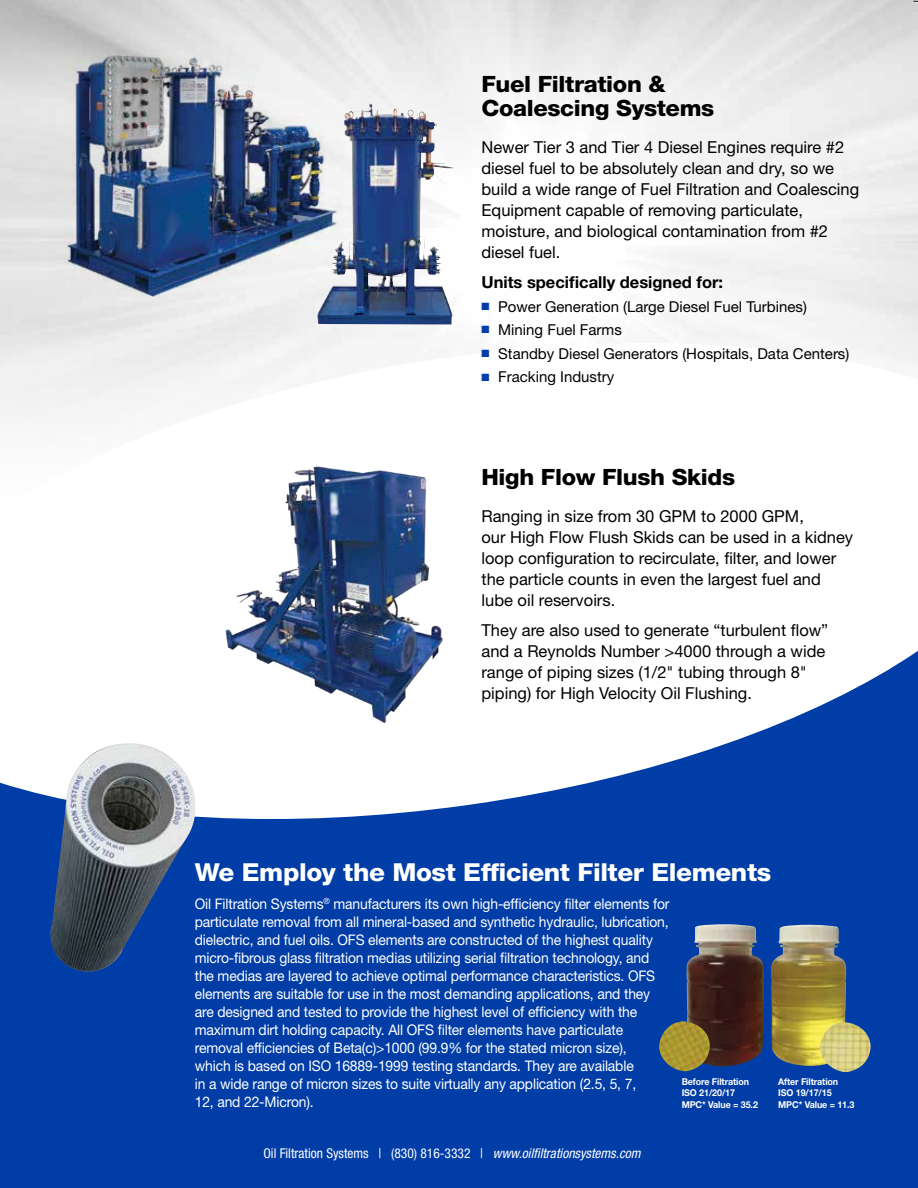
<style>
.page{position:relative;width:918px;height:1188px;background:#fff}
.page>*{position:absolute;margin:0;border:0;box-sizing:border-box;transform-origin:0 0}
.t1{font:800 24.75px "Helvetica Neue LT Std";letter-spacing:-.015em;color:#fff;scale:1.05 1}
.t2{font:800 22.5px/24px "Helvetica Neue LT Std";letter-spacing:-.015em;color:#000;scale:1.05 1}
.t3{font:16.5px/21px "Helvetica Neue LT Std";color:#000}
.t4{font:700 16.5px "Helvetica Neue LT Std";color:#000}
.t5{font:15px "Helvetica Neue LT Std";color:#000}
.t6{font:14.7px/18px "Helvetica Neue LT Std";letter-spacing:-.01em;color:#fff;scale:.95 1}
.t7{font:condensed 13.5px "Helvetica Neue LT Std";color:#fff}
.t8{font:700 9.45px/10.6px "Helvetica Neue LT Std";letter-spacing:-.01em;color:#fff;scale:.95 1}
.s1{color:#003da6}
.s2{font-style:italic}
</style>
<div class="page">
<img style="left:0;top:0;width:918px;height:323px">
<img style="left:225px;top:466px;width:218px;height:185px">
<img style="left:344px;top:103px;width:71px;height:156px">
<img style="left:46px;top:42px;width:297px;height:255px">
<svg style="left:0;top:651px;width:918px;height:537px;fill:#003da6"></svg>
<img style="left:687px;top:924px;width:159px;height:142px">
<img style="left:659px;top:1021px;width:57px;height:51px">
<img style="left:817px;top:1022px;width:59px;height:50px">
<img style="left:50px;top:743px;width:147px;height:229px">
<h2 class="t2" style="left:482px;top:72px;width:223px">Fuel Filtration &amp;<br>Coalescing Systems</h2>
<p class="t3" style="left:482px;top:137px;width:379px">Newer Tier 3 and Tier 4 Diesel Engines require #2 diesel fuel to be absolutely clean and dry, so we build a wide range of Fuel Filtration and Coalescing Equipment capable of removing particulate, moisture, and biological contamination from #2 diesel fuel.</p>
<p class="t4" style="left:482px;top:272px;width:243px">Units specifically designed for:</p>
<p class="t5" style="left:482px;top:297px;width:327px"><span class="s1">■</span> Power Generation (Large Diesel Fuel Turbines)</p>
<p class="t5" style="left:482px;top:321px;width:142px"><span class="s1">■</span> Mining Fuel Farms</p>
<p class="t5" style="left:482px;top:344px;width:369px"><span class="s1">■</span> Standby Diesel Generators (Hospitals, Data Centers)</p>
<p class="t5" style="left:482px;top:368px;width:134px"><span class="s1">■</span> Fracking Industry</p>
<h2 class="t2" style="left:482px;top:465px;width:243px">High Flow Flush Skids</h2>
<p class="t3" style="left:482px;top:506px;width:373px">Ranging in size from 30 GPM to 2000 GPM,<br>our High Flow Flush Skids can be used in a kidney loop configuration to recirculate, filter, and lower the particle counts in even the largest fuel and lube oil reservoirs.</p>
<p class="t3" style="left:482px;top:620px;width:348px">They are also used to generate “turbulent flow” and a Reynolds Number &gt;4000 through a wide range of piping sizes (1/2" tubing through 8" piping) for High Velocity Oil Flushing.</p>
<h1 class="t1" style="left:195px;top:858px;width:550px">We Employ the Most Efficient Filter Elements</h1>
<p class="t6" style="left:195px;top:895px;width:501px">Oil Filtration Systems<sup>®</sup> manufacturers its own high-efficiency filter elements for particulate removal from all mineral-based and synthetic hydraulic, lubrication, dielectric, and fuel oils. OFS elements are constructed of the highest quality micro-fibrous glass filtration medias utilizing serial filtration technology, and the medias are layered to achieve optimal performance characteristics. OFS elements are suitable for use in the most demanding applications, and they are designed and tested to provide the highest level of efficiency with the maximum dirt holding capacity. All OFS filter elements have particulate removal efficiencies of Beta(c)&gt;1000 (99.9% for the stated micron size),<br>which is based on ISO 16889-1999 testing standards. They are available<br>in a wide range of micron sizes to suite virtually any application (2.5, 5, 7,<br>12, and 22-Micron).</p>
<p class="t7" style="left:263px;top:1146px;width:379px">Oil Filtration Systems | (830) 816-3332 | <span class="s2">www.oilfiltrationsystems.com</span></p>
<p class="t8" style="left:778px;top:1076px;width:65px">After Filtration<br>ISO 19/17/15</p>
<p class="t8" style="left:778px;top:1099px;width:82px">MPC* Value = 11.3</p>
<p class="t8" style="left:682px;top:1077px;width:72px">Before Filtration<br>ISO 21/20/17</p>
<p class="t8" style="left:682px;top:1099px;width:82px">MPC* Value = 35.2</p>
</div>
